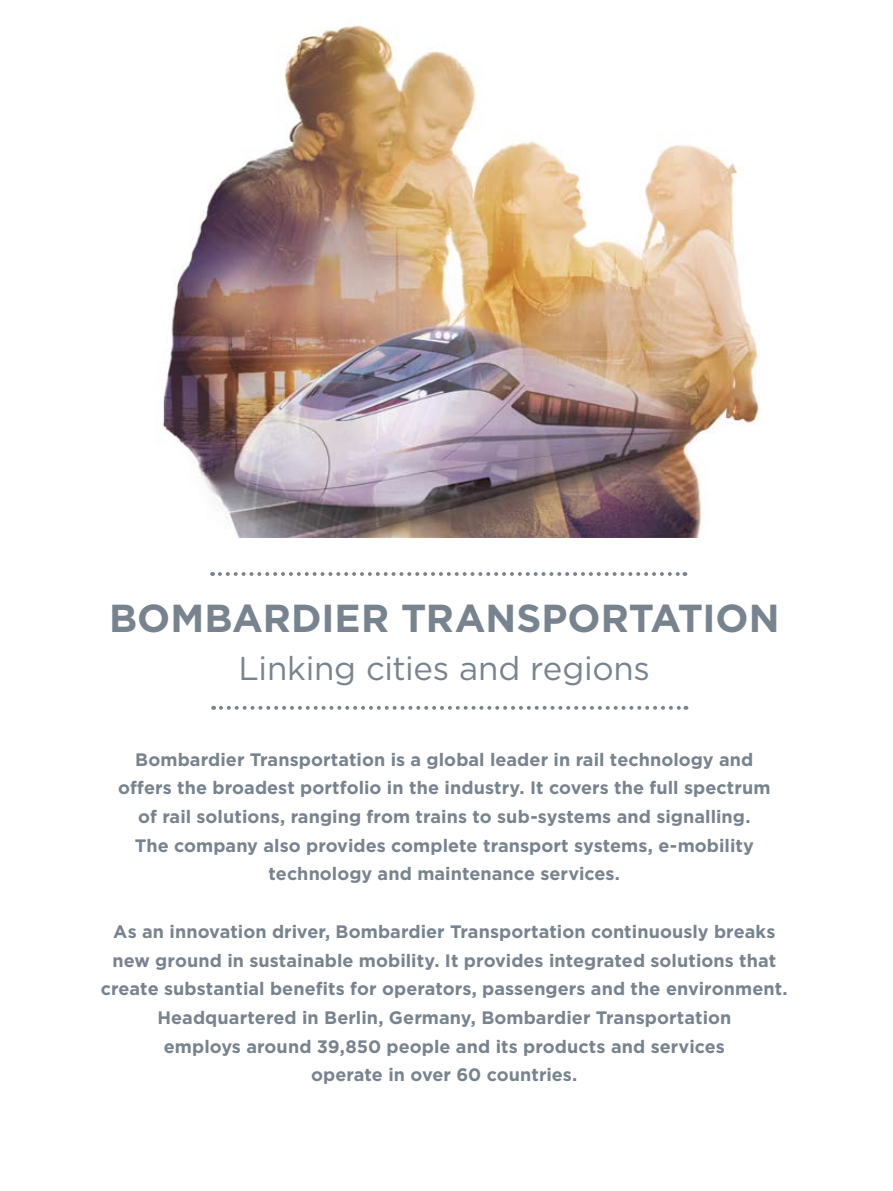
<style>
.page{position:relative;width:893px;height:1191px;background:#fff}
.page>*{position:absolute;margin:0;border:0;box-sizing:border-box;transform-origin:0 0}
.t1{font:700 39px "Gotham";color:#77848f}
.t2{font:33px "Gotham";letter-spacing:-.01em;color:#77848f}
.t3{font:700 18px/28.7px "Gotham";letter-spacing:.005em;color:#77848f;text-align:center}
</style>
<div class="page">
<svg style="left:220px;top:572px;width:465px;height:4px"></svg>
<svg style="left:221px;top:706px;width:465px;height:4px"></svg>
<img style="left:162px;top:25px;width:597px;height:512px">
<h1 class="t1" style="left:109px;top:592px;width:29px">bombardier</h1>
<h1 class="t1" style="left:401px;top:592px;width:380px">tRANSPORTATION</h1>
<h2 class="t2" style="left:239px;top:646px;width:413px">Linking cities and regions</h2>
<p class="t3" style="left:118px;top:745px;width:654px">Bombardier Transportation is a global leader in rail technology and offers the broadest portfolio in the industry. It covers the full spectrum of rail solutions, ranging from trains to sub-systems and signalling.<br>The company also provides complete transport systems, e-mobility technology and maintenance services.</p>
<p class="t3" style="left:101px;top:917px;width:688px">As an innovation driver, Bombardier Transportation continuously breaks new ground in sustainable mobility. It provides integrated solutions that create substantial benefits for operators, passengers and the environment.<br>Headquartered in Berlin, Germany, Bombardier Transportation<br>employs around 39,850 people and its products and services<br>operate in over 60 countries.</p>
</div>
